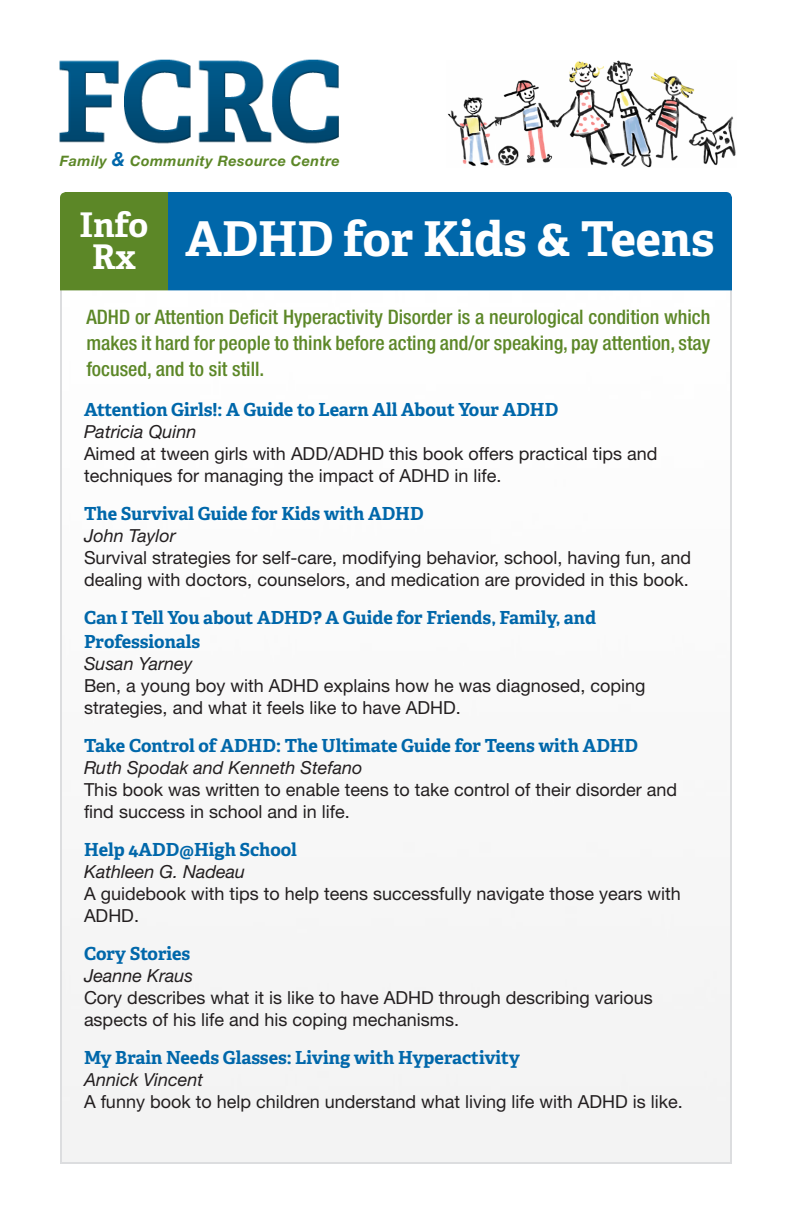
<style>
.page{position:relative;width:792px;height:1224px;background:#fff}
.page>*{position:absolute;margin:0;border:0;box-sizing:border-box;transform-origin:0 0}
.t1{font:700 48px "Adelle Basic";color:#fff}
.t2{font:700 34px/32px "Adelle Basic";color:#fff;text-align:center}
.Green_Top_Paragraph{font:500 condensed 20px/26px "Helvetica Neue";color:#5c8727;text-align:justify}
.Summary_Text{font:18px/22px "Helvetica Neue";color:#231f20}
.t3{font:700 18px/24px "Adelle Basic";color:#0067aa}
.t4{font:italic 700 14.4px "Helvetica Neue";letter-spacing:.03em;color:#5c8727}
.s1{font-size:19.4px;color:#0067aa}
.s2{font-family:"Adelle Basic";font-weight:700;color:#0067aa}
.s3{font-style:italic}
</style>
<div class="page">
<img style="left:59px;top:59px;width:280px;height:85px">
<img style="left:448px;top:60px;width:288px;height:108px">
<div style="left:60px;top:192px;width:108px;height:98px;background:#5c8727"></div>
<div style="left:168px;top:192px;width:564px;height:98px;background:#0067aa"></div>
<p class="t4" style="left:60px;top:152px;width:281px">Family <span class="s1">&amp;</span> Community Resource Centre</p>
<p class="t2" style="left:80px;top:209px;width:70px">Info<br>Rx</p>
<p class="t1" style="left:186px;top:209px;width:530px">ADHD for Kids &amp; Teens</p>
<p class="Green_Top_Paragraph" style="left:86px;top:304px;width:626px">ADHD or Attention Deficit Hyperactivity Disorder is a neurological condition which makes it hard for people to think before acting and/or speaking, pay attention, stay focused, and to sit still.</p>
<p class="Summary_Text" style="left:84px;top:399px;width:575px"><span class="s2">Attention Girls!: A Guide to Learn All About Your ADHD<br></span><span class="s3">Patricia Quinn<br></span>Aimed at tween girls with ADD/ADHD this book offers practical tips and techniques for managing the impact of ADHD in life.</p>
<p class="Summary_Text" style="left:84px;top:503px;width:609px"><span class="s2">The Survival Guide for Kids with ADHD<br></span><span class="s3">John Taylor<br></span>Survival strategies for self-care, modifying behavior, school, having fun, and dealing with doctors, counselors, and medication are provided in this book.</p>
<p class="t3" style="left:84px;top:606px;width:514px">Can I Tell You about ADHD? A Guide for Friends, Family, and<br>Professionals</p>
<p class="Summary_Text" style="left:84px;top:653px;width:563px"><span class="s3">Susan Yarney<br></span>Ben, a young boy with ADHD explains how he was diagnosed, coping strategies, and what it feels like to have ADHD.</p>
<p class="Summary_Text" style="left:84px;top:735px;width:595px"><span class="s2">Take Control of ADHD: The Ultimate Guide for Teens with ADHD </span><span class="s3">Ruth Spodak and Kenneth Stefano<br></span>This book was written to enable teens to take control of their disorder and find success in school and in life.</p>
<p class="Summary_Text" style="left:84px;top:839px;width:598px"><span class="s2">Help 4ADD@High School<br></span><span class="s3">Kathleen G. Nadeau<br></span>A guidebook with tips to help teens successfully navigate those years with<br>ADHD.</p>
<p class="Summary_Text" style="left:84px;top:943px;width:570px"><span class="s2">Cory Stories<br></span><span class="s3">Jeanne Kraus<br></span>Cory describes what it is like to have ADHD through describing various aspects of his life and his coping mechanisms.</p>
<p class="Summary_Text" style="left:84px;top:1047px;width:600px"><span class="s2">My Brain Needs Glasses: Living with Hyperactivity<br></span><span class="s3">Annick Vincent<br></span>A funny book to help children understand what living life with ADHD is like.</p>
</div>
